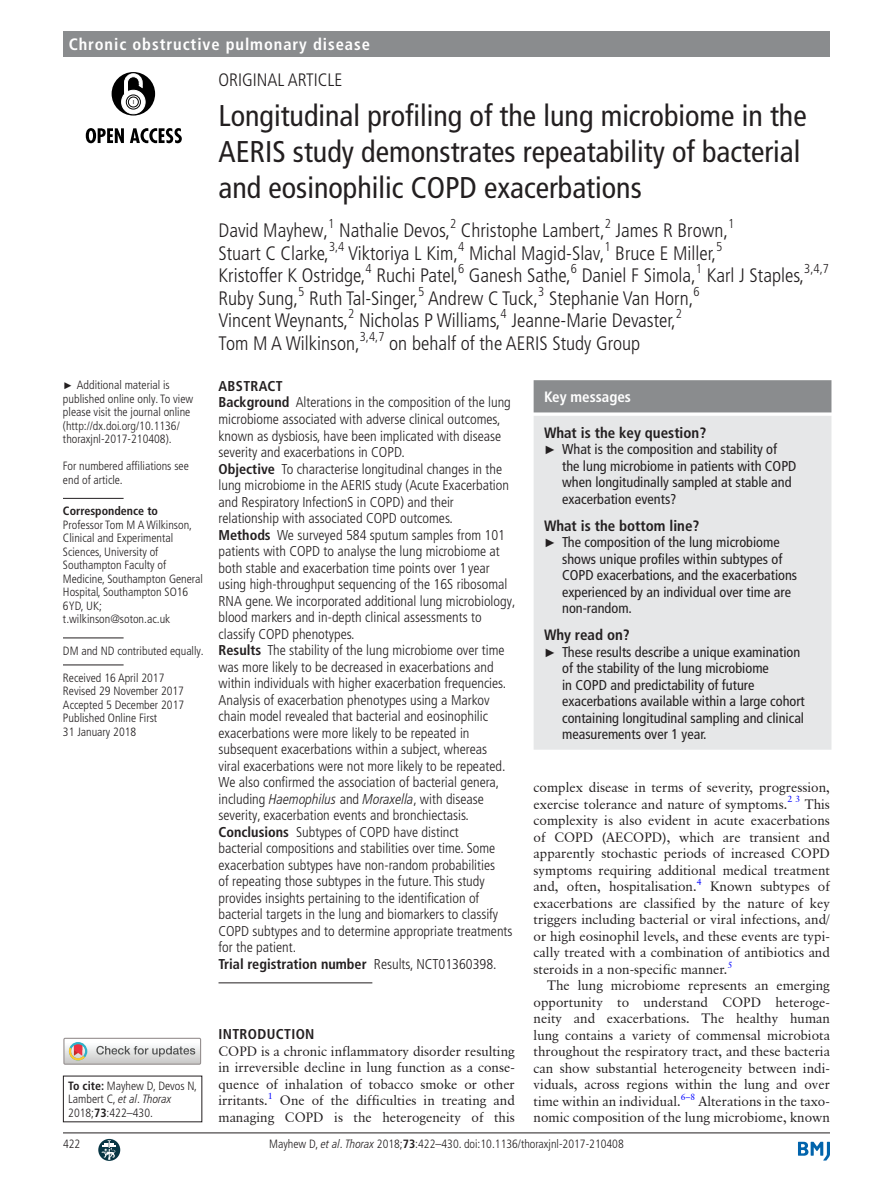
<style>
.page{position:relative;width:893px;height:1191px;background:#fff}
.page>*{position:absolute;margin:0;border:0;box-sizing:border-box;transform-origin:0 0}
.t1{font:condensed 30px/36px "Frutiger LT Pro";color:#231f20}
.t2{font:300 condensed 19.5px/22.5px "Frutiger LT Pro";color:#231f20}
.t3{font:300 condensed 18px "Frutiger LT Pro";color:#231f20}
.t4{font:700 condensed 16.5px "Frutiger LT Pro";letter-spacing:.055em;color:#fff}
.t5{font:700 condensed 15px "Frutiger LT Pro";color:#231f20}
.t6{font:700 condensed 15px "Frutiger LT Pro";color:#fff}
.t7{font:300 condensed 14.25px/16.5px "Frutiger LT Pro";color:#231f20}
.t8{font:condensed 14.25px/16.5px "Frutiger LT Pro";color:#231f20}
.t9{font:700 condensed 14.25px "Frutiger LT Pro";letter-spacing:.025em;color:#231f20}
.t10{font:13.5px/16.5px "Classical Garamond BT";color:#231f20;text-align:justify}
.t11{font:300 condensed 12px/13.5px "Frutiger LT Pro";color:#231f20}
.t12{font:700 condensed 12px "Frutiger LT Pro";color:#231f20}
.s1{font-family:"Arial";font-weight:400;font-stretch:normal;font-size:9.75px}
.s2{font-weight:700}
.s3{font-style:italic}
.s4{font-family:"Arial";font-stretch:normal;font-size:12px}
</style>
<div class="page">
<hr style="left:63px;top:1132px;width:767px;height:1px;background:#231f20">
<div style="left:98px;top:1139px;width:22px;height:21px;background:#083644;border-radius:50%"></div>
<svg style="left:101px;top:1140px;width:15px;height:20px"></svg>
<svg style="left:798px;top:1141px;width:32px;height:19px"></svg>
<div style="left:63px;top:31px;width:767px;height:25px;background:#8a8c8e"></div>
<hr style="left:63px;top:498px;width:61px;height:1px;background:#231f20">
<hr style="left:63px;top:637px;width:61px;height:1px;background:#231f20">
<hr style="left:63px;top:664px;width:61px;height:1px;background:#231f20">
<div style="left:63px;top:1037px;width:138px;height:27px;border:1px solid #969090"></div>
<svg style="left:64px;top:1038px;width:137px;height:26px"></svg>
<hr style="left:219px;top:982px;width:153px;height:1px;background:#231f20">
<div style="left:534px;top:381px;width:297px;height:31px;background:#8a8c8e"></div>
<div style="left:534px;top:380px;width:297px;height:32px;border:2px solid #8a8c8e"></div>
<div style="left:534px;top:416px;width:297px;height:333px;background:#e6e7e8"></div>
<div style="left:112px;top:72px;width:43px;height:43px;background:#000;border-radius:50%"></div>
<svg style="left:121px;top:73px;width:25px;height:41px"></svg>
<div style="left:126px;top:95px;width:15px;height:14px;border:1px solid #000;border-radius:50%"></div>
<div style="left:128px;top:97px;width:11px;height:10px;border:1px solid #000;border-radius:50%"></div>
<svg style="left:86px;top:128px;width:38px;height:15px"></svg>
<svg style="left:130px;top:128px;width:52px;height:15px"></svg>
<p class="t4" style="left:69px;top:34px;width:303px">Chronic obstructive pulmonary disease</p>
<p class="t11" style="left:63px;top:378px;width:132px"><span class="s1">►</span> Additional material is published online only. To view please visit the journal online (http://dx.doi.org/10.1136/ thoraxjnl-2017-210408).</p>
<p class="t11" style="left:63px;top:459px;width:127px">For numbered affiliations see end of article.</p>
<p class="t12" style="left:63px;top:504px;width:97px">Correspondence to</p>
<p class="t11" style="left:63px;top:518px;width:141px">Professor Tom M A Wilkinson,<br>Clinical and Experimental<br>Sciences, University of<br>Southampton Faculty of<br>Medicine, Southampton General<br>Hospital, Southampton SO16<br>6YD, UK; t.wilkinson@soton.ac.uk</p>
<p class="t11" style="left:63px;top:644px;width:142px">DM and N D contributed equally.</p>
<p class="t11" style="left:63px;top:671px;width:123px">Received 16 April 2017<br>Revised 29 November 2017<br>Accepted 5 December 2017<br>Published Online First<br>31 January 2018</p>
<p class="t11" style="left:68px;top:1079px;width:130px"><span class="s2">To cite:</span> Mayhew D, Devos N,<br>Lambert C, <span class="s3">et al</span>. <span class="s3">Thorax<br></span>2018;<span class="s2">73</span>:422–430.</p>
<p class="t3" style="left:219px;top:69px;width:125px">Original article</p>
<h1 class="t1" style="left:219px;top:98px;width:590px">Longitudinal profiling of the lung microbiome in the<br>AERIS study demonstrates repeatability of bacterial and eosinophilic COPD exacerbations</h1>
<p class="t2" style="left:218px;top:219px;width:612px">David Mayhew,<sup>1</sup> Nathalie Devos,<sup>2</sup> Christophe Lambert,<sup>2</sup> James R Brown,<sup>1<br></sup>Stuart C Clarke,<sup>3,4</sup> Viktoriya L Kim,<sup>4</sup> Michal Magid-Slav,<sup>1</sup> Bruce E Miller,<sup>5<br></sup>Kristoffer K Ostridge,<sup>4</sup> Ruchi Patel,<sup>6</sup> Ganesh Sathe,<sup>6</sup> Daniel F Simola,<sup>1</sup> Karl J Staples,<sup>3,4,7<br></sup>Ruby Sung,<sup>5</sup> Ruth Tal-Singer,<sup>5</sup> Andrew C Tuck,<sup>3</sup> Stephanie Van Horn,<sup>6<br></sup>Vincent Weynants,<sup>2</sup> N icholas P Williams,<sup>4</sup> Jeanne-Marie Devaster,<sup>2<br></sup>Tom M A Wilkinson,<sup>3,4,7</sup> on behalf of the AERI</p>
<h2 class="t2" style="left:539px;top:332px;width:102px">S Study Group</h2>
<p class="t7" style="left:219px;top:378px;width:294px"><span class="s2">Abstract<br>Background</span> Alterations in the composition of the lung microbiome associated with adverse clinical outcomes, known as dysbiosis, have been implicated with disease severity and exacerbations in COPD.<br><span class="s2">Objective</span> To characterise longitudinal changes in the lung microbiome in the AERI</p>
<p class="t7" style="left:219px;top:477px;width:292px;text-indent:147px">S study (Acute Exacerbation and Respiratory I nfectionS in COPD) and their relationship with associated COPD outcomes.<br><span class="s2">Methods</span> We surveyed 584 sputum samples from 101 patients with COPD to analyse the lung microbiome at both stable and exacerbation time points over 1 year using high-throughput sequencing of the 16S ribosomal RNA</p>
<p class="t7" style="left:219px;top:593px;width:298px;text-indent:27px">gene. We incorporated additional lung microbiology, blood markers and in-depth clinical assessments to classify COPD phenotypes.<br><span class="s2">Results</span> The stability of the lung microbiome over time was more likely to be decreased in exacerbations and within individuals with higher exacerbation frequencies.<br>Analysis of exacerbation phenotypes using a Markov chain model revealed that bacterial and eosinophilic exacerbations were more likely to be repeated in subsequent exacerbations within a subject, whereas<br>viral exacerbations were not more likely to be repeated.<br>We also confirmed the association of bacterial genera, including <span class="s3">Haemophilus</span> and <span class="s3">Moraxella</span>, with disease severity, exacerbation events and bronchiectasis.<br><span class="s2">Conclusions</span> Subtypes of COPD have distinct<br>bacterial compositions and stabilities over time. Some exacerbation subtypes have non-random probabilities<br>of repeating those subtypes in the future. This study provides insights pertaining to the identification of bacterial targets in the lung and biomarkers to classify COPD subtypes and to determine appropriate treatments for the patient.<br><span class="s2">Trial registration number</span> Results, NCT01360398.</p>
<p class="t9" style="left:219px;top:1025px;width:66px">Introductio</p>
<p class="t9" style="left:305px;top:1025px;width:11px">n</p>
<p class="t10" style="left:219px;top:1042px;width:298px">COPD is a chronic inflammatory disorder resulting in irreversible decline in lung function as a conse&shy;quence of inhalation of tobacco smoke or other irritants.<sup>1</sup> One of the difficulties in treating and managing COPD is the heterogeneity of this</p>
<p class="t6" style="left:544px;top:388px;width:88px">Key messages</p>
<p class="t5" style="left:544px;top:423px;width:164px">What is the key question?</p>
<p class="t8" style="left:562px;top:441px;width:236px;text-indent:-18px"><span class="s4">►</span> What is the composition and stability of the lung microbiome in patients with COPD when longitudinally sampled at stable and exacerbation events?</p>
<p class="t5" style="left:544px;top:516px;width:157px">What is the bottom line?</p>
<p class="t8" style="left:562px;top:534px;width:237px;text-indent:-18px"><span class="s4">►</span> The composition of the lung microbiome shows unique profiles within subtypes of COPD exacerbations, and the exacerbations experienced by an individual over time are non-random.</p>
<p class="t5" style="left:544px;top:626px;width:87px">Why read on?</p>
<p class="t8" style="left:562px;top:643px;width:244px;text-indent:-18px"><span class="s4">►</span> These results describe a unique examination of the stability of the lung microbiome<br>in COPD and predictability of future exacerbations available within a large cohort containing longitudinal sampling and clinical measurements over 1 year.</p>
<p class="t10" style="left:534px;top:779px;width:298px">complex disease in terms of severity, progression, exercise tolerance and nature of symptoms.<sup>2</sup> <sup>3</sup> This complexity is also evident in acute exacerbations of COPD (AECOPD), which are transient and apparently stochastic periods of increased COPD symptoms requiring additional medical treatment and, often, hospitalisation.<sup>4</sup></p>
<p class="t10" style="left:534px;top:878px;width:298px;text-indent:176px">Known subtypes of exacerbations are classified by the nature of key triggers including bacterial or viral infections, and/ or high eosinophil levels, and these events are typi&shy;cally treated with a combination of antibiotics and steroids in a non-specific manner.<sup>5</sup></p>
<p class="t10" style="left:534px;top:977px;width:298px;text-indent:14px">The lung microbiome represents an emerging opportunity to understand COPD heteroge&shy;neity and exacerbations. The healthy human lung contains a variety of commensal microbiota throughout the respiratory tract, and these bacteria can show substantial heterogeneity between indi&shy;viduals, across regions within the lung and over time within an individual.<sup>6–8</sup> Alterations in the taxo&shy;nomic composition of the lung microbiome, known</p>
<p class="t11" style="left:63px;top:1136px;width:19px">422</p>
<p class="t11" style="left:269px;top:1136px;width:356px">Mayhew D, <span class="s3">et al</span>. <span class="s3">Thorax</span> 2018;<span class="s2">73</span>:422–430. doi:10.1136/thoraxjnl-2017-210408</p>
</div>
